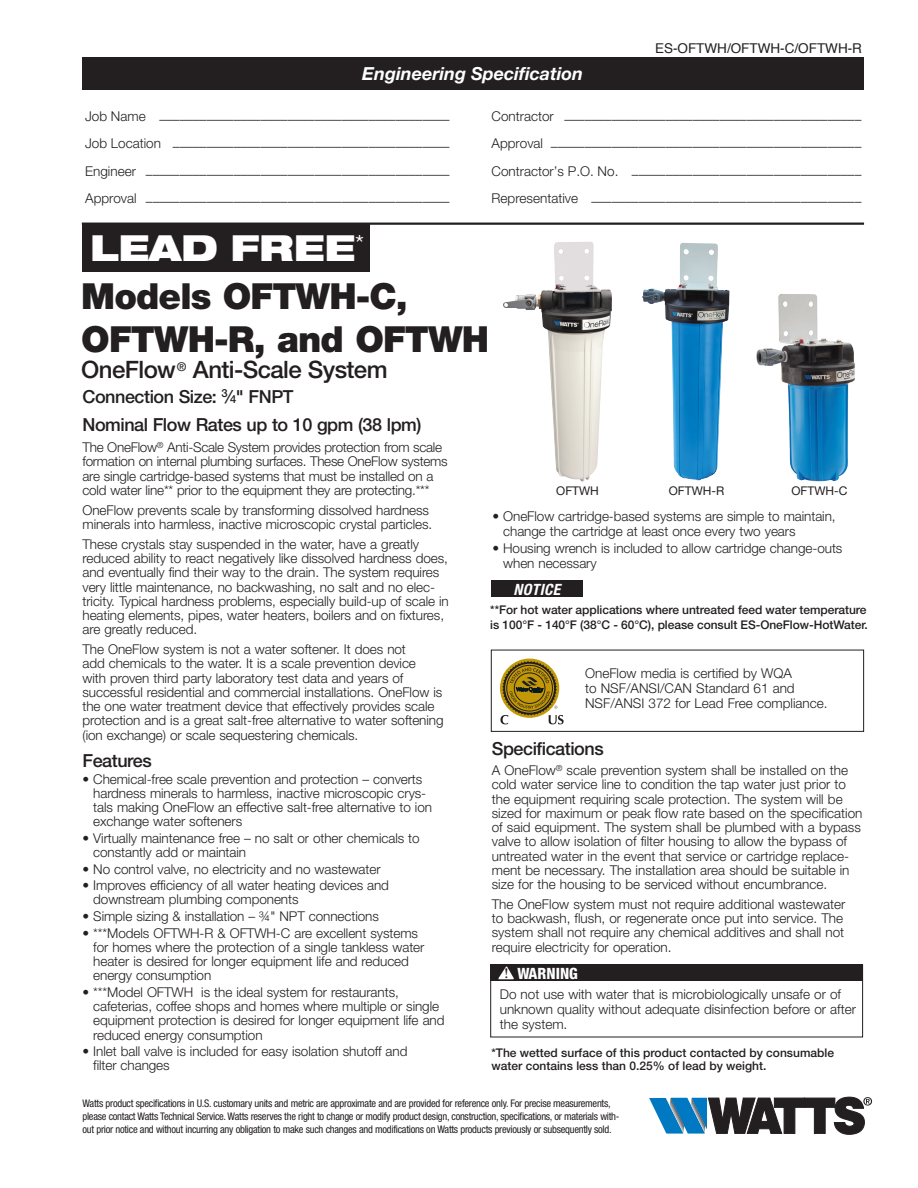
<style>
.page{position:relative;width:918px;height:1188px;background:#fff}
.page>*{position:absolute;margin:0;border:0;box-sizing:border-box;transform-origin:0 0}
._1_Head{font:900 36px/43.2px "Helvetica Neue LT Std";letter-spacing:-.025em;color:#231f20}
.t1{font:900 expanded 36px "Helvetica Neue LT Std";color:#fff}
._2_Head{font:500 24px "Helvetica Neue LT Std";letter-spacing:-.025em;color:#231f20}
.Subhead_1{font:500 18px "Helvetica Neue LT Std";letter-spacing:-.025em;color:#231f20}
.t2{font:italic 700 18px "Helvetica Neue LT Std";color:#fff}
._3_Head{font:500 18px "Helvetica Neue LT Std";letter-spacing:-.025em;color:#231f20}
.body{font:800 condensed 15.6px "Helvetica Neue LT Std";color:#fff}
.body-2{font:italic 700 condensed 15.6px "Helvetica Neue LT Std";letter-spacing:.025em;color:#fff}
.t3{font:14.55px "Minion Pro Semibold Subh";color:#231f20}
.body-3{font:300 13.5px/14.2px "Helvetica Neue LT Std";letter-spacing:-.005em;color:#231f20}
.Bulleted_text{font:300 13.5px/14.2px "Helvetica Neue LT Std";letter-spacing:-.005em;color:#231f20}
.t4{font:13.5px "Helvetica";color:#231f20}
.t5{font:500 12px/13.5px "Helvetica Neue LT Std";letter-spacing:-.005em;color:#231f20}
.Callouts{font:12px "Helvetica Neue LT Std";color:#231f20}
.Disclaimer{font:condensed 10.5px/13.2px "Helvetica Neue LT Std";letter-spacing:-.025em;color:#231f20}
.s1{font-size:11.1px}
</style>
<div class="page">
<img style="left:503px;top:242px;width:109px;height:240px">
<div style="left:82px;top:57px;width:781px;height:32px;background:#231f20"></div>
<hr style="left:82px;top:223px;width:782px;height:2px;background:#231f20">
<div style="left:82px;top:223px;width:288px;height:49px;background:#231f20"></div>
<svg style="left:649px;top:1097px;width:223px;height:38px"></svg>
<div style="left:491px;top:581px;width:92px;height:16px;background:#231f20"></div>
<div style="left:490px;top:964px;width:373px;height:17px;background:#231f20"></div>
<svg style="left:498px;top:966px;width:16px;height:13px"></svg>
<div style="left:490px;top:964px;width:373px;height:73px;border:1px solid #231f20"></div>
<svg style="left:500px;top:661px;width:64px;height:63px"></svg>
<div style="left:491px;top:650px;width:373px;height:82px;border:1px solid #231f20"></div>
<img style="left:756px;top:294px;width:99px;height:188px">
<img style="left:642px;top:243px;width:88px;height:237px">
<p class="t2" style="left:362px;top:62px;width:222px">Engineering Specification</p>
<p class="t4" style="left:655px;top:37px;width:208px">ES-OFTWH/OFTWH-C/OFTWH-R</p>
<p class="body-3" style="left:85px;top:112px;width:366px">Job Name –––––––––––––––––––––––––––––––––––––––––––</p>
<p class="body-3" style="left:492px;top:112px;width:371px">Contractor ––––––––––––––––––––––––––––––––––––––––––––</p>
<p class="body-3" style="left:85px;top:139px;width:366px">Job Location –––––––––––––––––––––––––––––––––––––––––</p>
<p class="body-3" style="left:492px;top:139px;width:371px">Approval ––––––––––––––––––––––––––––––––––––––––––––––</p>
<p class="body-3" style="left:85px;top:166px;width:366px">Engineer –––––––––––––––––––––––––––––––––––––––––––––</p>
<p class="body-3" style="left:492px;top:166px;width:371px">Contractor’s P.O. No. ––––––––––––––––––––––––––––––––––</p>
<p class="body-3" style="left:85px;top:194px;width:366px">Approval –––––––––––––––––––––––––––––––––––––––––––––</p>
<p class="body-3" style="left:492px;top:194px;width:371px">Representative ––––––––––––––––––––––––––––––––––––––––</p>
<p class="t1" style="left:90px;top:224px;width:276px">LEAD FREE<sup>*</sup></p>
<p class="_1_Head" style="left:81px;top:275px;width:409px">Models OFTWH-C,<br>OFTWH-R, and OFTWH</p>
<p class="_2_Head" style="left:81px;top:355px;width:308px">OneFlow<sup>®</sup> Anti-Scale System</p>
<p class="Subhead_1" style="left:82px;top:386px;width:213px">Connection Size: <sup>3</sup>⁄<span class="s1">4</span>" FNPT</p>
<p class="Subhead_1" style="left:82px;top:414px;width:340px">Nominal Flow Rates up to 10 gpm (38 lpm)</p>
<p class="body-3" style="left:82px;top:440px;width:367px">The OneFlow<sup>®</sup> Anti-Scale System provides protection from scale formation on internal plumbing surfaces. These OneFlow systems are single cartridge-based systems that must be installed on a cold water line** prior to the equipment they are protecting.***</p>
<p class="body-3" style="left:83px;top:503px;width:351px">OneFlow prevents scale by transforming dissolved hardness minerals into harmless, inactive microscopic crystal particles.</p>
<p class="body-3" style="left:83px;top:537px;width:368px">These crystals stay suspended in the water, have a greatly reduced ability to react negatively like dissolved hardness does, and eventually find their way to the drain. The system requires very little maintenance, no backwashing, no salt and no elec&shy;tricity. Typical hardness problems, especially build-up of scale in heating elements, pipes, water heaters, boilers and on fixtures, are greatly reduced.</p>
<p class="body-3" style="left:83px;top:642px;width:363px">The OneFlow system is not a water softener. It does not<br>add chemicals to the water. It is a scale prevention device<br>with proven third party laboratory test data and years of successful residential and commercial installations. OneFlow is the one water treatment device that effectively provides scale protection and is a great salt-free alternative to water softening (ion exchange) or scale sequestering chemicals.</p>
<p class="_3_Head" style="left:82px;top:750px;width:71px">Features</p>
<p class="Bulleted_text" style="left:93px;top:771px;width:340px;text-indent:-11px">• Chemical-free scale prevention and protection – converts hardness minerals to harmless, inactive microscopic crys&shy;tals making OneFlow an effective salt-free alternative to ion exchange water softeners</p>
<p class="Bulleted_text" style="left:93px;top:831px;width:328px;text-indent:-11px">• Virtually maintenance free – no salt or other chemicals to constantly add or maintain</p>
<p class="Bulleted_text" style="left:82px;top:861px;width:300px">• No control valve, no electricity and no wastewater</p>
<p class="Bulleted_text" style="left:93px;top:878px;width:297px;text-indent:-11px">• Improves efficiency of all water heating devices and downstream plumbing components</p>
<p class="Bulleted_text" style="left:82px;top:909px;width:298px">• Simple sizing &amp; installation – 3/4" NPT connections</p>
<p class="Bulleted_text" style="left:93px;top:925px;width:333px;text-indent:-11px">• ***Models OFTWH-R &amp; OFTWH-C are excellent systems for homes where the protection of a single tankless water heater is desired for longer equipment life and reduced energy consumption</p>
<p class="Bulleted_text" style="left:93px;top:985px;width:353px;text-indent:-11px">• ***Model OFTWH is the ideal system for restaurants, cafeterias, coffee shops and homes where multiple or single equipment protection is desired for longer equipment life and reduced energy consumption</p>
<p class="Bulleted_text" style="left:93px;top:1044px;width:316px;text-indent:-11px">• Inlet ball valve is included for easy isolation shutoff and filter changes</p>
<p class="Callouts" style="left:556px;top:483px;width:44px">OFTWH</p>
<p class="Callouts" style="left:669px;top:483px;width:57px">OFTWH-R</p>
<p class="Callouts" style="left:791px;top:483px;width:58px">OFTWH-C</p>
<p class="Bulleted_text" style="left:503px;top:509px;width:334px;text-indent:-11px">• OneFlow cartridge-based systems are simple to maintain, change the cartridge at least once every two years</p>
<p class="Bulleted_text" style="left:503px;top:541px;width:341px;text-indent:-11px">• Housing wrench is included to allow cartridge change-outs when necessary</p>
<p class="body-2" style="left:514px;top:580px;width:48px">NOTICE</p>
<p class="t5" style="left:490px;top:603px;width:379px;line-height:14.4px">**For hot water applications where untreated feed water temperature is 100°F - 140°F (38°C - 60°C), please consult ES-OneFlow-HotWater.</p>
<p class="body-3" style="left:585px;top:666px;width:244px;line-height:15px">OneFlow media is certified by WQA<br>to NSF/ANSI/CAN Standard 61 and<br>NSF/ANSI 372 for Lead Free compliance.</p>
<p class="_3_Head" style="left:492px;top:738px;width:113px">Specifications</p>
<p class="body-3" style="left:492px;top:763px;width:372px">A OneFlow<sup>®</sup> scale prevention system shall be installed on the cold water service line to condition the tap water just prior to the equipment requiring scale protection. The system will be sized for maximum or peak flow rate based on the specification of said equipment. The system shall be plumbed with a bypass valve to allow isolation of filter housing to allow the bypass of untreated water in the event that service or cartridge replace&shy;ment be necessary. The installation area should be suitable in size for the housing to be serviced without encumbrance.</p>
<p class="body-3" style="left:492px;top:897px;width:355px">The OneFlow system must not require additional wastewater to backwash, flush, or regenerate once put into service. The system shall not require any chemical additives and shall not require electricity for operation.</p>
<p class="t3" style="left:504px;top:964px;width:5px">!</p>
<p class="body" style="left:518px;top:963px;width:62px">WARNING</p>
<p class="body-3" style="left:500px;top:986px;width:358px;line-height:15px">Do not use with water that is microbiologically unsafe or of unknown quality without adequate disinfection before or after the system.</p>
<p class="t5" style="left:491px;top:1046px;width:344px">*The wetted surface of this product contacted by consumable water contains less than 0.25% of lead by weight.</p>
<p class="Disclaimer" style="left:82px;top:1096px;width:539px">Watts product specifications in U.S. customary units and metric are approximate and are provided for reference only. For precise measurements, please contact Watts Technical Service. Watts reserves the right to change or modify product design, construction, specifications, or materials with&shy;out prior notice and without incurring any obligation to make such changes and modifications on Watts products previously or subsequently sold.</p>
</div>
